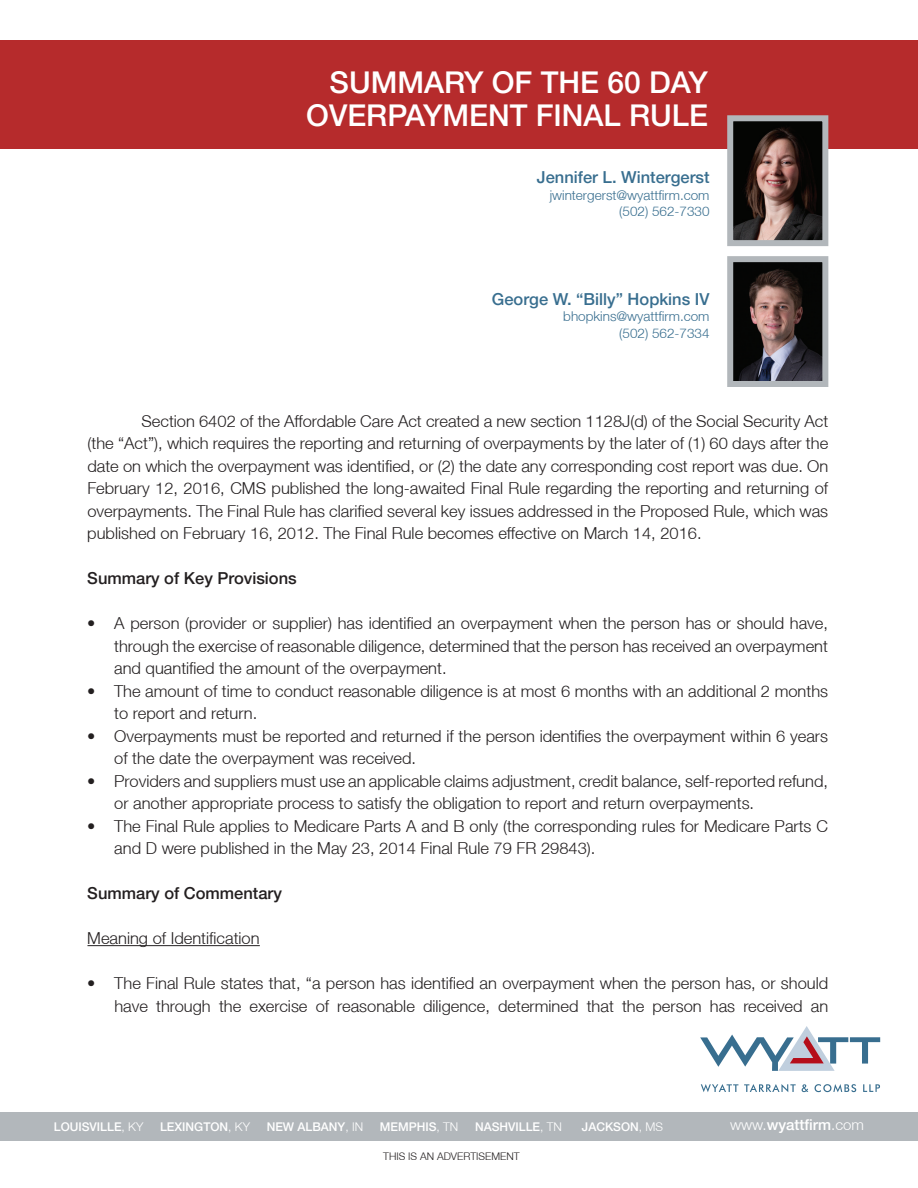
<style>
.page{position:relative;width:918px;height:1188px;background:#fff}
.page>*{position:absolute;margin:0;border:0;box-sizing:border-box;transform-origin:0 0}
.t1{font:500 30px/33px "Helvetica Neue LT";color:#fff;text-align:right}
.t2{font:300 16.5px/22.5px "Helvetica Neue LT";color:#231f20}
.t3{font:500 16.5px "Helvetica Neue LT";color:#386e8f}
.t4{font:500 16.5px "Helvetica Neue LT";color:#231f20}
.t5{font:500 15px "Helvetica Neue LT";color:#fff}
.t6{font:300 13.5px/16.2px "Helvetica Neue LT";color:#386e8f;text-align:right}
.t7{font:500 12px "Helvetica Neue LT";color:#fff}
.t8{font:300 10.5px "Helvetica Neue LT";color:#231f20}
.s1{font-weight:300}
</style>
<div class="page">
<div style="left:0;top:40px;width:918px;height:109px;background:#b62b2c"></div>
<img style="left:734px;top:122px;width:87px;height:117px">
<div style="left:727px;top:115px;width:101px;height:131px;border:6px solid #b2b7bb"></div>
<img style="left:734px;top:263px;width:87px;height:117px">
<div style="left:727px;top:256px;width:101px;height:131px;border:6px solid #b2b7bb"></div>
<hr style="left:87px;top:945px;width:173px;height:1px;background:#231f20">
<div style="left:0;top:1112px;width:918px;height:28px;background:#b2b7bb"></div>
<svg style="left:701px;top:1084px;width:37px;height:8px"></svg>
<svg style="left:744px;top:1084px;width:52px;height:8px"></svg>
<svg style="left:802px;top:1084px;width:6px;height:8px"></svg>
<svg style="left:815px;top:1084px;width:41px;height:8px"></svg>
<svg style="left:863px;top:1084px;width:17px;height:8px"></svg>
<svg style="left:700px;top:1026px;width:180px;height:45px"></svg>
<h1 class="t1" style="left:306px;top:65px;width:403px">SUMMARY OF THE 60 DAY<br>OVERPAYMENT FINAL RULE</h1>
<p class="t3" style="left:537px;top:168px;width:174px">Jennifer L. Wintergerst</p>
<p class="t6" style="left:550px;top:187px;width:161px">jwintergerst@wyattfirm.com (502) 562-7330</p>
<p class="t3" style="left:492px;top:290px;width:219px">George W. “Billy” Hopkins IV</p>
<p class="t6" style="left:563px;top:308px;width:148px">bhopkins@wyattfirm.com (502) 562-7334</p>
<p class="t2" style="left:87px;top:409px;width:743px;text-align:justify;text-indent:54px">Section 6402 of the Affordable Care Act created a new section 1128J(d) of the Social Security Act (the “Act”), which requires the reporting and returning of overpayments by the later of (1) 60 days after the date on which the overpayment was identified, or (2) the date any corresponding cost report was due. On February 12, 2016, CMS published the long-awaited Final Rule regarding the reporting and returning of overpayments. The Final Rule has clarified several key issues addressed in the Proposed Rule, which was published on February 16, 2012. The Final Rule becomes effective on March 14, 2016.</p>
<p class="t4" style="left:87px;top:568px;width:211px">Summary of Key Provisions</p>
<p class="t2" style="left:114px;top:612px;width:715px;text-align:justify;text-indent:-27px">• A person (provider or supplier) has identified an overpayment when the person has or should have, through the exercise of reasonable diligence, determined that the person has received an overpayment and quantified the amount of the overpayment.</p>
<p class="t2" style="left:114px;top:679px;width:715px;text-indent:-27px">• The amount of time to conduct reasonable diligence is at most 6 months with an additional 2 months to report and return.</p>
<p class="t2" style="left:114px;top:724px;width:715px;text-indent:-27px">• Overpayments must be reported and returned if the person identifies the overpayment within 6 years of the date the overpayment was received.</p>
<p class="t2" style="left:114px;top:769px;width:715px;text-indent:-27px">• Providers and suppliers must use an applicable claims adjustment, credit balance, self-reported refund, or another appropriate process to satisfy the obligation to report and return overpayments.</p>
<p class="t2" style="left:114px;top:814px;width:715px;text-indent:-27px">• The Final Rule applies to Medicare Parts A and B only (the corresponding rules for Medicare Parts C and D were published in the May 23, 2014 Final Rule 79 FR 29843).</p>
<p class="t4" style="left:87px;top:883px;width:196px">Summary of Commentary</p>
<p class="t2" style="left:87px;top:927px;width:174px">Meaning of Identification</p>
<p class="t2" style="left:87px;top:972px;width:742px;text-align:right">• The Final Rule states that, “a person has identified an overpayment when the person has, or should have through the exercise of reasonable diligence, determined that the person has received an</p>
<p class="t7" style="left:54px;top:1120px;width:91px">LOUISVILLE<span class="s1">, KY</span></p>
<p class="t7" style="left:160px;top:1120px;width:92px">LEXINGTON<span class="s1">, KY</span></p>
<p class="t7" style="left:267px;top:1120px;width:98px">NEW ALBANY<span class="s1">, IN</span></p>
<p class="t7" style="left:380px;top:1120px;width:80px">MEMPHIS<span class="s1">, TN</span></p>
<p class="t7" style="left:475px;top:1120px;width:88px">NASHVILLE<span class="s1">, TN</span></p>
<p class="t7" style="left:582px;top:1120px;width:83px">JACKSON<span class="s1">, MS</span></p>
<p class="t5" style="left:730px;top:1116px;width:135px"><span class="s1">www.</span>wyattfirm<span class="s1">.com</span></p>
<p class="t8" style="left:383px;top:1150px;width:138px">THIS IS AN ADVERTISEMENT</p>
</div>
